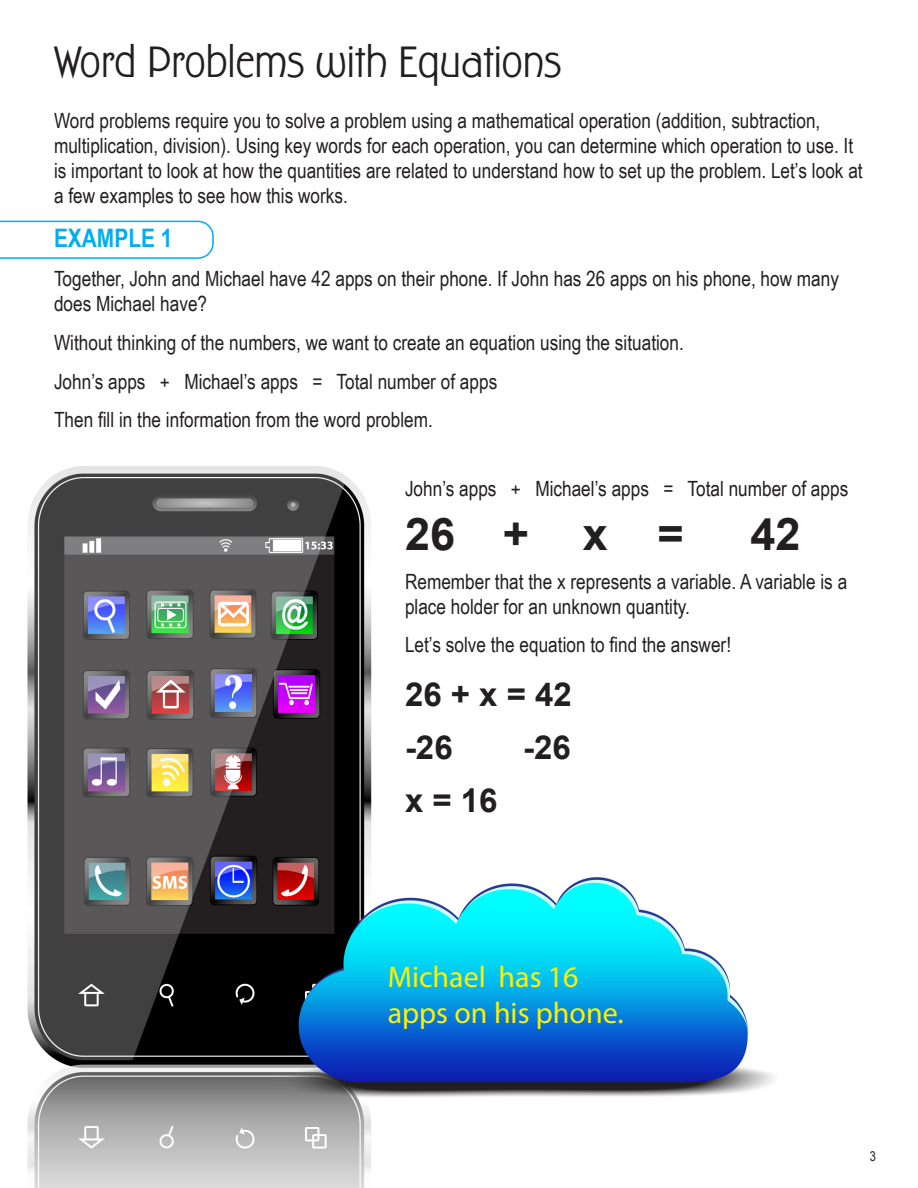
<style>
.page{position:relative;width:918px;height:1188px;background:#fff}
.page>*{position:absolute;margin:0;border:0;box-sizing:border-box;transform-origin:0 0}
.glava{font:48px "Hardwood LP";color:#231f20}
.t1{font:700 45px "Arial";color:#231f20}
.t2{font:700 33px "Arial";color:#231f20}
.t3{font:30px/36px "Myriad Pro";color:#fff101}
.Medunaslov{font:700 25.5px "Arial Narrow";color:#00aeef}
.t4{font:21px/25.2px "Arial Narrow";color:#231f20}
.t5{font:13.5px "Arial Narrow";color:#231f20}
</style>
<div class="page">
<img style="left:27px;top:466px;width:747px;height:722px">
<svg style="left:0;top:221px;width:214px;height:38px"></svg>
<p class="glava" style="left:54px;top:35px;width:509px">Word Problems with Equations</p>
<p class="t4" style="left:54px;top:107px;width:810px">Word problems require you to solve a problem using a mathematical operation (addition, subtraction, multiplication, division). Using key words for each operation, you can determine which operation to use. It is important to look at how the quantities are related to understand how to set up the problem. Let’s look at a few examples to see how this works.</p>
<p class="Medunaslov" style="left:54px;top:219px;width:120px">EXAMPLE 1</p>
<p class="t4" style="left:54px;top:265px;width:787px">Together, John and Michael have 42 apps on their phone. If John has 26 apps on his phone, how many does Michael have?</p>
<p class="t4" style="left:54px;top:329px;width:631px">Without thinking of the numbers, we want to create an equation using the situation.</p>
<p class="t4" style="left:54px;top:368px;width:445px">John’s apps + Michael’s apps = Total number of apps</p>
<p class="t4" style="left:54px;top:407px;width:381px">Then fill in the information from the word problem.</p>
<p class="t4" style="left:405px;top:475px;width:445px">John’s apps + Michael’s apps = Total number of apps</p>
<p class="t1" style="left:405px;top:502px;width:280px">26+ x=</p>
<p class="t1" style="left:750px;top:502px;width:52px">42</p>
<p class="t4" style="left:405px;top:568px;width:444px">Remember that the x represents a variable. A variable is a place holder for an unknown quantity.</p>
<p class="t4" style="left:405px;top:632px;width:328px">Let’s solve the equation to find the answer!</p>
<p class="t2" style="left:405px;top:671px;width:168px">26 + x = 42</p>
<p class="t2" style="left:405px;top:724px;width:49px">-26</p>
<p class="t2" style="left:523px;top:724px;width:49px">-26</p>
<p class="t2" style="left:405px;top:777px;width:94px">x = 16</p>
<p class="t3" style="left:388px;top:958px;width:237px">Michael has 16 apps on his phone.</p>
<p class="t5" style="left:870px;top:1146px;width:8px">3</p>
</div>
